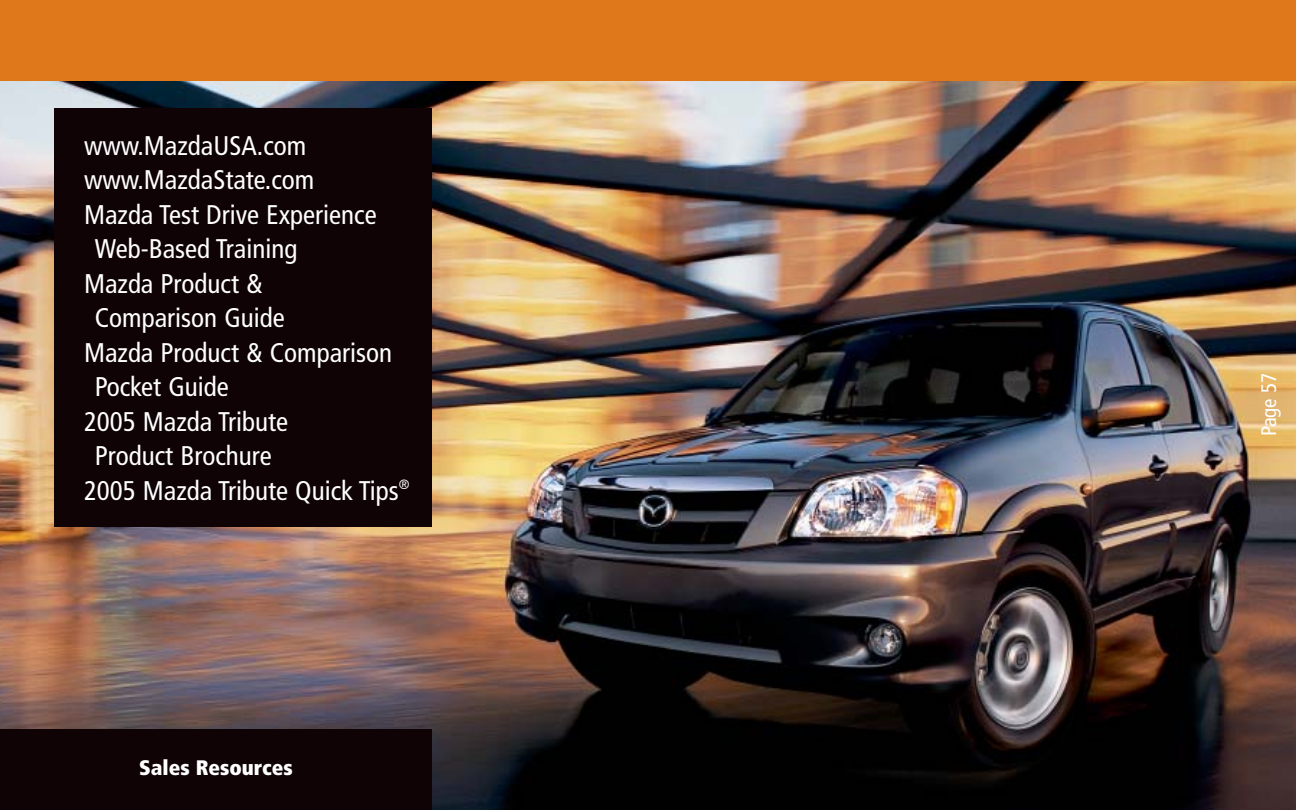
<style>
.page{position:relative;width:1296px;height:810px;background:#fff}
.page>*{position:absolute;margin:0;border:0;box-sizing:border-box;transform-origin:0 0}
.t1{font:condensed 27px "Frutiger";color:#fff}
.t2{font:900 condensed 21px "Frutiger";color:#fff}
.t3{font:condensed 21px "Frutiger";color:#fff}
</style>
<div class="page">
<img style="left:0;top:81px;width:1296px;height:729px">
<div style="left:0;top:0;width:1296px;height:81px;background:#de781b"></div>
<div style="left:0;top:729px;width:432px;height:81px;background:#0f0306"></div>
<div style="left:54px;top:108px;width:378px;height:419px;background:#0f0306"></div>
<p class="t1" style="left:84px;top:134px;width:224px">www.MazdaUSA.com</p>
<p class="t1" style="left:84px;top:169px;width:232px">www.MazdaState.com</p>
<p class="t1" style="left:84px;top:203px;width:294px">Mazda Test Drive Experience</p>
<p class="t1" style="left:95px;top:238px;width:204px">Web-Based Training</p>
<p class="t1" style="left:84px;top:272px;width:180px">Mazda Product &amp;</p>
<p class="t1" style="left:95px;top:307px;width:192px">Comparison Guide</p>
<p class="t1" style="left:84px;top:341px;width:310px">Mazda Product &amp; Comparison</p>
<p class="t1" style="left:95px;top:376px;width:136px">Pocket Guide</p>
<p class="t1" style="left:84px;top:410px;width:206px">2005 Mazda Tribute</p>
<p class="t1" style="left:95px;top:445px;width:179px">Product Brochure</p>
<p class="t1" style="left:84px;top:479px;width:327px">2005 Mazda Tribute Quick Tips<sup>®</sup></p>
<p class="t2" style="left:139px;top:759px;width:155px">Sales Resources</p>
<p class="t3" style="left:1260px;top:436px;width:65px;rotate:-90deg">Page 57</p>
</div>
